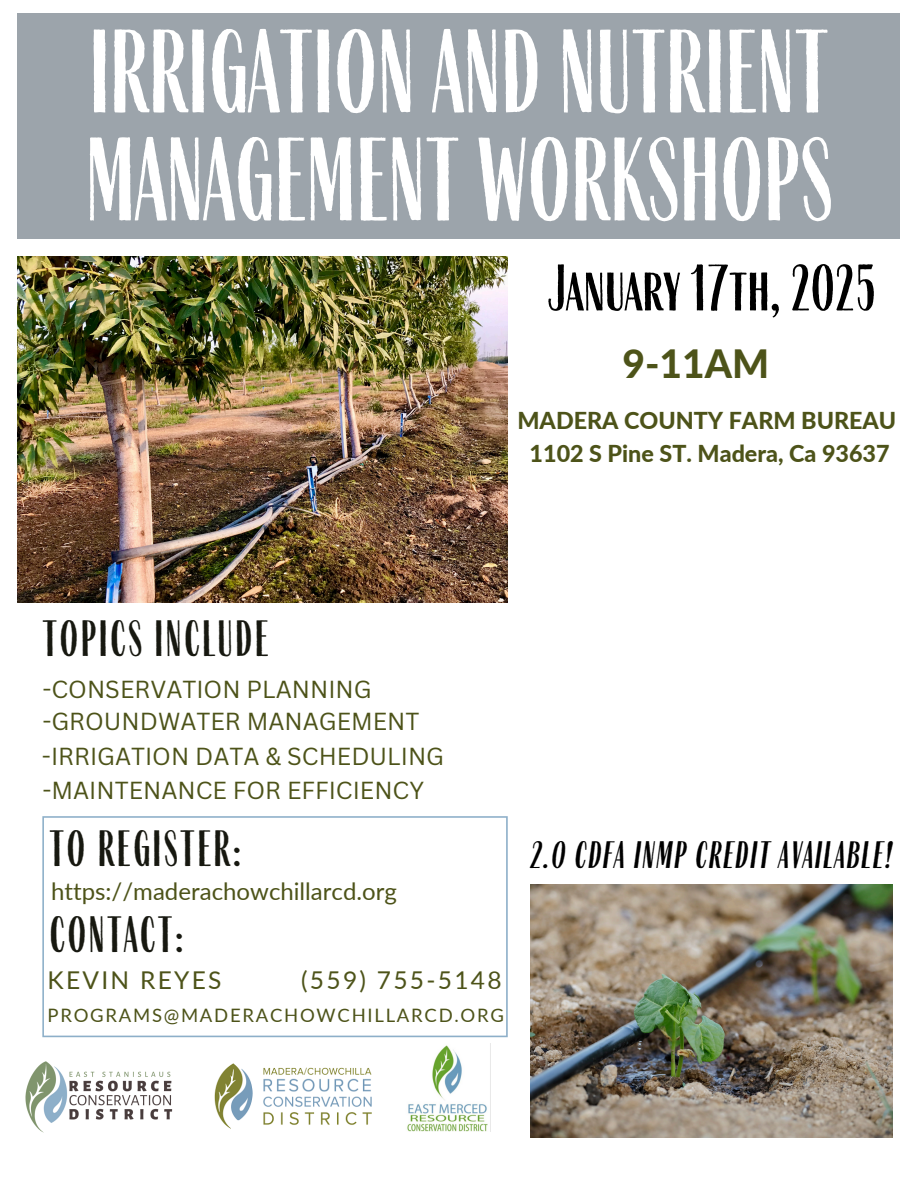
<style>
.page{position:relative;width:918px;height:1188px;background:#fff}
.page>*{position:absolute;margin:0;border:0;box-sizing:border-box;transform-origin:0 0}
.t1{font:97.5px/108px "Farmhand Sans";color:#fff}
.t2{font:54px "Farmhand Sans";color:#000}
.t3{font:42px "Farmhand Sans";letter-spacing:.055em;color:#171810}
.t4{font:800 39px "Lato";color:#4d5319}
.t5{font:italic 31.5px "Farmhand Sans";letter-spacing:.055em;color:#000}
.t6{font:24.45px "Lato";letter-spacing:.095em;color:#4d5319}
.t7{font:24px "Canva Sans";color:#4d5319}
.t8{font:24px "Lato";color:#4d5319}
.t9{font:800 23.25px "Lato";color:#4d5319}
.t10{font:18.45px "Lato";letter-spacing:.095em;color:#4d5319}
</style>
<div class="page">
<img style="left:18px;top:256px;width:489px;height:347px">
<img style="left:530px;top:884px;width:363px;height:254px">
<div style="left:18px;top:13px;width:882px;height:226px;background:#9ca4ab"></div>
<svg style="left:42px;top:816px;width:466px;height:221px"></svg>
<img style="left:25px;top:1061px;width:148px;height:72px">
<img style="left:407px;top:1045px;width:81px;height:87px">
<img style="left:214px;top:1063px;width:158px;height:66px">
<h1 class="t1" style="left:85px;top:17px;width:749px">IRRIGATION AND NUTRIENT<br>MANAGEMENT WORKSHOPS</h1>
<h3 class="t2" style="left:548px;top:255px;width:330px">January 17th, 2025</h3>
<h4 class="t4" style="left:622px;top:339px;width:148px">9-11AM</h4>
<h5 class="t9" style="left:517px;top:406px;width:380px">MADERA COUNTY FARM BUREAU</h5>
<p class="t9" style="left:530px;top:439px;width:362px">1102 S Pine ST. Madera, Ca 93637</p>
<h4 class="t3" style="left:42px;top:613px;width:228px">TOPICS INCLUDE</h4>
<h6 class="t7" style="left:42px;top:672px;width:331px">-CONSERVATION PLANNING</h6>
<h6 class="t7" style="left:42px;top:704px;width:379px">-GROUNDWATER MANAGEMENT</h6>
<h6 class="t7" style="left:42px;top:739px;width:404px">-IRRIGATION DATA &amp; SCHEDULING</h6>
<h6 class="t7" style="left:42px;top:774px;width:383px">-MAINTENANCE FOR EFFICIENCY</h6>
<h2 class="t3" style="left:49px;top:823px;width:193px">TO REGISTER:</h2>
<h4 class="t8" style="left:51px;top:876px;width:347px">https://maderachowchillarcd.org</h4>
<p class="t3" style="left:49px;top:909px;width:135px">CONTACT:</p>
<p class="t6" style="left:47px;top:965px;width:176px">KEVIN REYES</p>
<p class="t6" style="left:301px;top:965px;width:202px">(559) 755-5148</p>
<p class="t10" style="left:47px;top:1004px;width:458px">PROGRAMS@MADERACHOWCHILLARCD.ORG</p>
<p class="t5" style="left:530px;top:836px;width:363px">2.0 CDFA INMP CREDIT AVAILABLE!</p>
</div>
